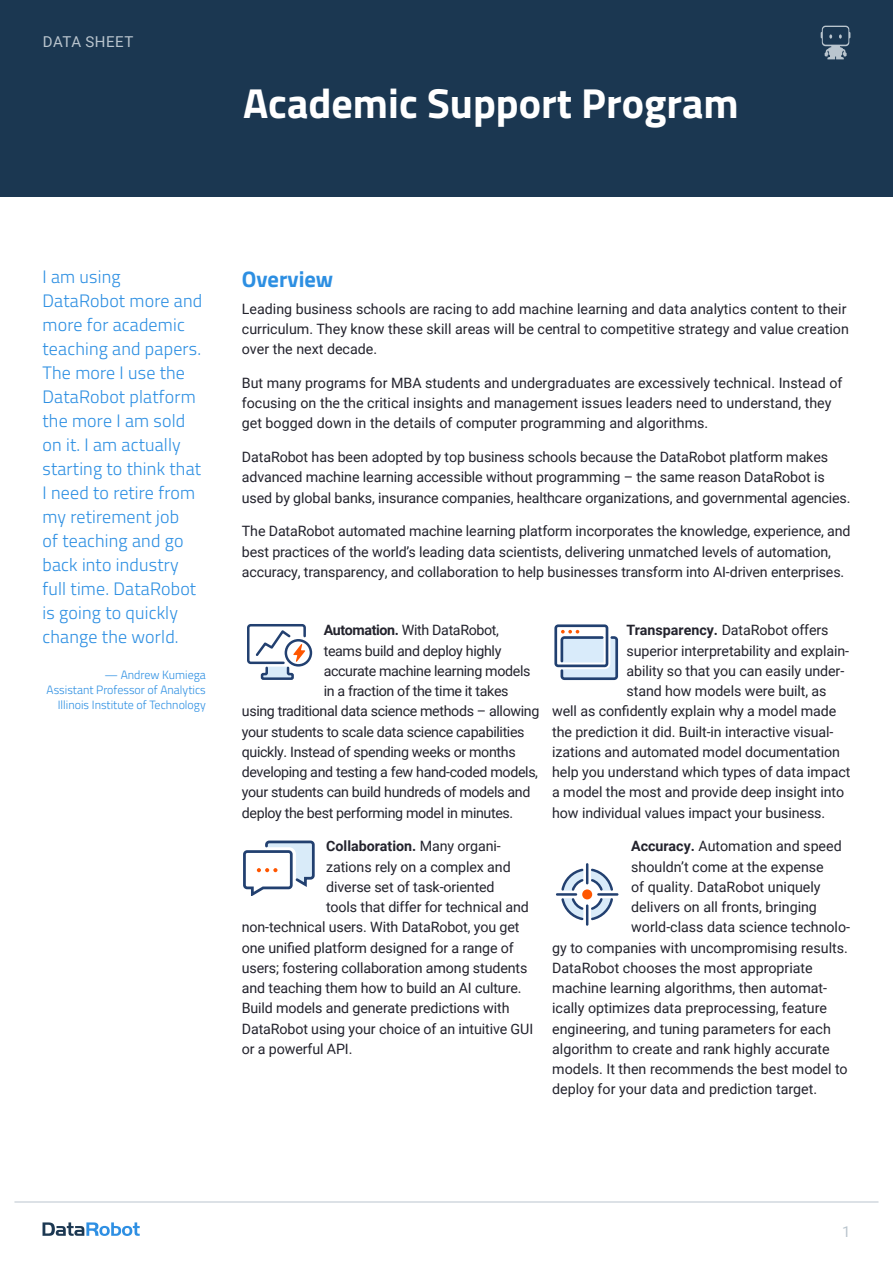
<style>
.page{position:relative;width:893px;height:1263px;background:#fff}
.page>*{position:absolute;margin:0;border:0;box-sizing:border-box;transform-origin:0 0}
.t1{font:700 42px "Titillium Web";color:#fff}
.t2{font:700 22.5px "Titillium Web";color:#2d8fe2}
.t3{font:300 18px/24px "Titillium Web";letter-spacing:.01em;color:#2d8fe2}
.t4{font:15px "Roboto";letter-spacing:.035em;color:#bac5ce}
.t5{font:14.25px/20.2px "Roboto";letter-spacing:-.005em;color:#23232d}
.t6{font:14.25px "Roboto";letter-spacing:-.025em;color:#23232d}
.t7{font:700 14.25px "Roboto";color:#23232d}
.t8{font:300 12px/15px "Titillium Web";color:#2d8fe2;text-align:right}
.s1{font-weight:700}
.s2{font-weight:400}
</style>
<div class="page">
<div style="left:0;top:0;width:893px;height:197px;background:#1b3751"></div>
<hr style="left:14px;top:1201px;width:864px;height:1px;background:#bac5ce">
<svg style="left:821px;top:26px;width:29px;height:33px"></svg>
<svg style="left:43px;top:1222px;width:97px;height:14px"></svg>
<svg style="left:243px;top:840px;width:72px;height:56px"></svg>
<svg style="left:561px;top:867px;width:52px;height:55px"></svg>
<div style="left:582px;top:889px;width:10px;height:10px;background:#ff5600;border-radius:5px"></div>
<hr style="left:597px;top:893px;width:21px;height:3px;background:#224070">
<hr style="left:556px;top:893px;width:21px;height:3px;background:#224070">
<hr style="left:586px;top:904px;width:2px;height:22px;background:#224070">
<hr style="left:586px;top:863px;width:2px;height:21px;background:#224070">
<div style="left:285px;top:639px;width:27px;height:28px;border:3px solid #224070;border-radius:50%"></div>
<svg style="left:247px;top:624px;width:60px;height:56px"></svg>
<svg style="left:554px;top:624px;width:64px;height:56px"></svg>
<p class="t4" style="left:43px;top:32px;width:92px">DATA SHEET</p>
<h1 class="t1" style="left:243px;top:71px;width:497px">Academic Support Program</h1>
<p class="t3" style="left:43px;top:263px;width:161px">I am using<br>DataRobot more and more for academic teaching and papers.<br>The more I use the<br>DataRobot platform the more I am sold on it. I am actually starting to think that<br>I need to retire from my retirement job<br>of teaching and go back into industry full time. DataRobot is going to quickly change the world.</p>
<p class="t8" style="left:47px;top:667px;width:161px">— Andrew Kumiega<br>Assistant Professor of Analytics<br>Illinois Institute of Technology</p>
<h2 class="t2" style="left:242px;top:262px;width:93px">Overview</h2>
<p class="t5" style="left:242px;top:298px;width:608px">Leading business schools are racing to add machine learning and data analytics content to their curriculum. They know these skill areas will be central to competitive strategy and value creation over the next decade.</p>
<p class="t5" style="left:242px;top:372px;width:602px">But many programs for MBA students and undergraduates are excessively technical. Instead of focusing on the the critical insights and management issues leaders need to understand, they get bogged down in the details of computer programming and algorithms.</p>
<p class="t5" style="left:242px;top:446px;width:610px">DataRobot has been adopted by top business schools because the DataRobot platform makes advanced machine learning accessible without programming – the same reason DataRobot is used by global banks, insurance companies, healthcare organizations, and governmental agencies.</p>
<p class="t5" style="left:242px;top:521px;width:610px">The DataRobot automated machine learning platform incorporates the knowledge, experience, and best practices of the world’s leading data scientists, delivering unmatched levels of automation, accuracy, transparency, and collaboration to help businesses transform into AI-driven enterprises.</p>
<p class="t6" style="left:324px;top:620px;width:177px"><span class="s1">Automation.</span> With DataRobot,</p>
<p class="t6" style="left:324px;top:640px;width:179px">teams build and deploy highly</p>
<p class="t6" style="left:324px;top:661px;width:208px">accurate machine learning models</p>
<p class="t6" style="left:324px;top:681px;width:186px">in a fraction of the time it takes</p>
<p class="t6" style="left:242px;top:701px;width:299px">using traditional data science methods – allowing</p>
<p class="t6" style="left:242px;top:721px;width:284px">your students to scale data science capabilities</p>
<p class="t6" style="left:242px;top:742px;width:275px">quickly. Instead of spending weeks or months</p>
<p class="t6" style="left:242px;top:762px;width:298px">developing and testing a few hand-coded models,</p>
<p class="t6" style="left:242px;top:782px;width:290px">your students can build hundreds of models and</p>
<p class="t6" style="left:242px;top:802px;width:273px">deploy the best performing model in minutes.</p>
<p class="t7" style="left:326px;top:836px;width:176px">Collaboration. <span class="s2">Many organi-</span></p>
<p class="t5" style="left:326px;top:856px;width:186px">zations rely on a complex and</p>
<p class="t5" style="left:326px;top:876px;width:170px">diverse set of task-oriented</p>
<p class="t5" style="left:326px;top:896px;width:204px">tools that differ for technical and</p>
<p class="t5" style="left:242px;top:917px;width:279px">non-technical users. With DataRobot, you get</p>
<p class="t5" style="left:242px;top:937px;width:274px">one unified platform designed for a range of</p>
<p class="t5" style="left:242px;top:957px;width:287px">users; fostering collaboration among students</p>
<p class="t5" style="left:242px;top:977px;width:281px">and teaching them how to build an AI culture.</p>
<p class="t5" style="left:242px;top:998px;width:269px">Build models and generate predictions with</p>
<p class="t5" style="left:242px;top:1018px;width:293px">DataRobot using your choice of an intuitive GUI</p>
<p class="t5" style="left:242px;top:1038px;width:112px">or a powerful API.</p>
<p class="t5" style="left:627px;top:620px;width:204px"><span class="s1">Transparency.</span> DataRobot offers</p>
<p class="t5" style="left:627px;top:640px;width:224px">superior interpretability and explain-</p>
<p class="t5" style="left:627px;top:660px;width:219px">ability so that you can easily under-</p>
<p class="t5" style="left:627px;top:680px;width:201px">stand how models were built, as</p>
<p class="t5" style="left:552px;top:701px;width:286px">well as confidently explain why a model made</p>
<p class="t5" style="left:552px;top:721px;width:283px">the prediction it did. Built-in interactive visual-</p>
<p class="t5" style="left:552px;top:741px;width:289px">izations and automated model documentation</p>
<p class="t5" style="left:552px;top:761px;width:300px">help you understand which types of data impact</p>
<p class="t5" style="left:552px;top:782px;width:293px">a model the most and provide deep insight into</p>
<p class="t5" style="left:552px;top:802px;width:275px">how individual values impact your business.</p>
<p class="t5" style="left:631px;top:836px;width:212px"><span class="s1">Accuracy.</span> Automation and speed</p>
<p class="t5" style="left:631px;top:856px;width:194px">shouldn’t come at the expense</p>
<p class="t5" style="left:631px;top:876px;width:191px">of quality. DataRobot uniquely</p>
<p class="t5" style="left:631px;top:896px;width:187px">delivers on all fronts, bringing</p>
<p class="t5" style="left:631px;top:917px;width:220px">world-class data science technolo-</p>
<p class="t5" style="left:552px;top:937px;width:297px">gy to companies with uncompromising results.</p>
<p class="t5" style="left:552px;top:957px;width:262px">DataRobot chooses the most appropriate</p>
<p class="t5" style="left:552px;top:977px;width:277px">machine learning algorithms, then automat-</p>
<p class="t5" style="left:552px;top:998px;width:276px">ically optimizes data preprocessing, feature</p>
<p class="t5" style="left:552px;top:1018px;width:280px">engineering, and tuning parameters for each</p>
<p class="t5" style="left:552px;top:1038px;width:279px">algorithm to create and rank highly accurate</p>
<p class="t5" style="left:552px;top:1058px;width:297px">models. It then recommends the best model to</p>
<p class="t5" style="left:552px;top:1079px;width:266px">deploy for your data and prediction target.</p>
<p class="t4" style="left:842px;top:1221px;width:10px">1</p>
</div>
